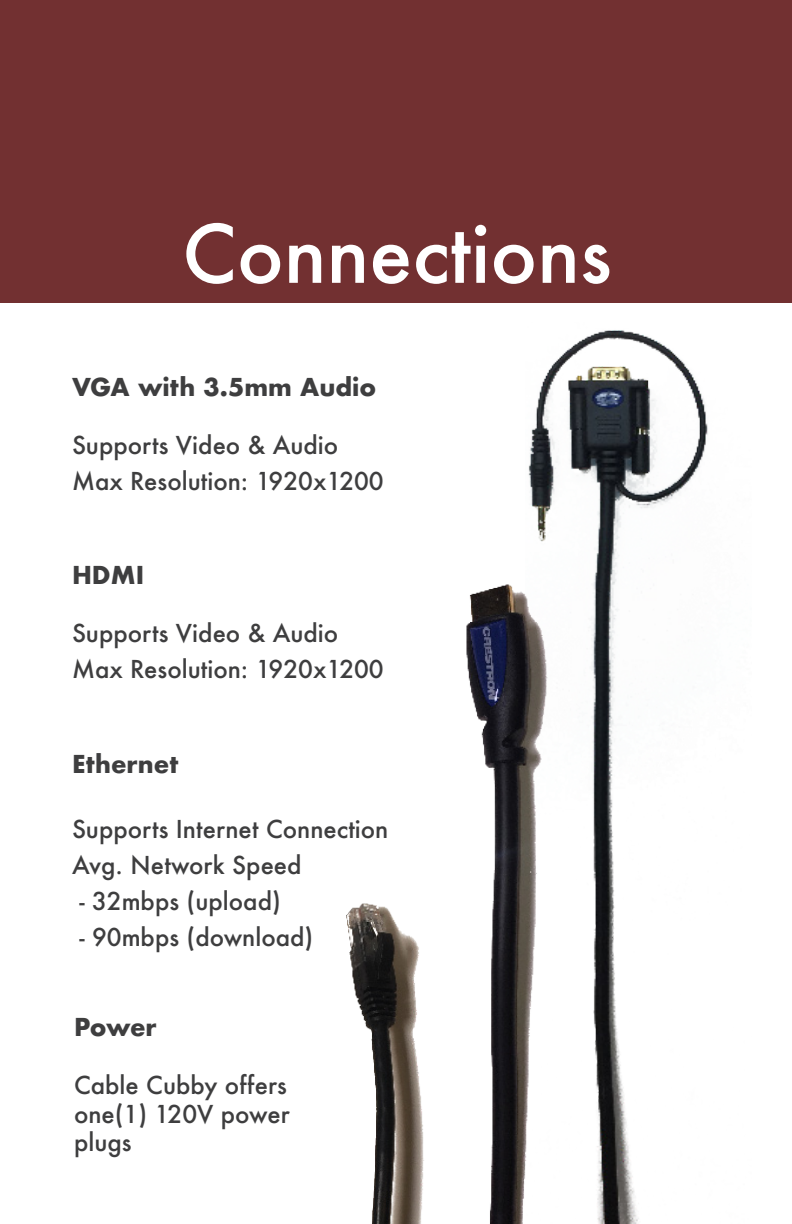
<style>
.page{position:relative;width:792px;height:1224px;background:#fff}
.page>*{position:absolute;margin:0;border:0;box-sizing:border-box;transform-origin:0 0}
.t1{font:500 78px "Futura";color:#fff}
.t2{font:500 24px/28.8px "Futura";color:#3e3e3f;text-align:justify}
.t3{font:700 24px "Futura";color:#3e3e3f}
</style>
<div class="page">
<div style="left:0;top:0;width:792px;height:302px;background:#723031"></div>
<img style="left:466px;top:584px;width:60px;height:640px">
<img style="left:346px;top:895px;width:161px;height:329px">
<img style="left:526px;top:302px;width:225px;height:922px">
<p class="t1" style="left:182px;top:200px;width:431px">Connections</p>
<p class="t3" style="left:72px;top:370px;width:306px">VGA with 3.5mm Audio</p>
<p class="t2" style="left:72px;top:430px;width:268px">Supports Video &amp; Audio</p>
<p class="t2" style="left:72px;top:466px;width:313px">Max Resolution: 1920x1200</p>
<p class="t3" style="left:72px;top:558px;width:74px">HDMI</p>
<p class="t2" style="left:72px;top:618px;width:268px">Supports Video &amp; Audio</p>
<p class="t2" style="left:72px;top:654px;width:313px">Max Resolution: 1920x1200</p>
<p class="t3" style="left:72px;top:747px;width:108px">Ethernet</p>
<p class="t2" style="left:72px;top:814px;width:318px">Supports Internet Connection</p>
<p class="t2" style="left:72px;top:850px;width:231px">Avg. Network Speed</p>
<p class="t2" style="left:79px;top:886px;width:203px">- 32mbps (upload)</p>
<p class="t2" style="left:79px;top:922px;width:236px">- 90mbps (download)</p>
<p class="t3" style="left:74px;top:1010px;width:84px">Power</p>
<p class="t2" style="left:74px;top:1070px;width:217px">Cable Cubby offers one(1) 120V power plugs</p>
</div>
